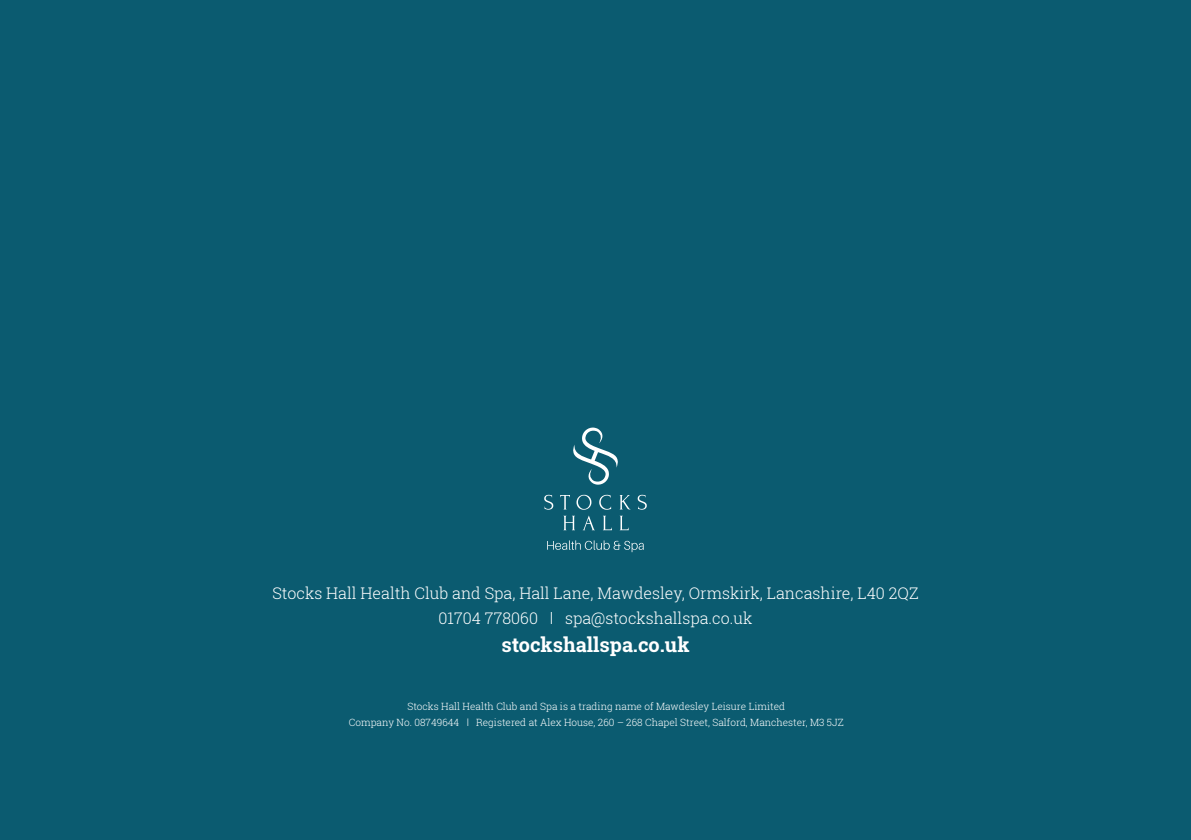
<style>
.page{position:relative;width:1191px;height:840px;background:#fff}
.page>*{position:absolute;margin:0;border:0;box-sizing:border-box;transform-origin:0 0}
.t1{font:700 20px "Roboto Slab";color:#fff}
.t2{font:300 16px/24.8px "Roboto Slab";color:#fff;text-align:center}
.t3{font:300 10px/16px "Roboto Slab";color:#fff;text-align:center}
.s1{font-family:"Roboto"}
</style>
<div class="page">
<div style="left:0;top:0;width:1191px;height:839px;background:#0b5b70"></div>
<svg style="left:573px;top:427px;width:45px;height:58px"></svg>
<svg style="left:547px;top:540px;width:97px;height:12px"></svg>
<svg style="left:544px;top:494px;width:9px;height:15px"></svg>
<svg style="left:560px;top:495px;width:10px;height:14px"></svg>
<svg style="left:576px;top:494px;width:15px;height:15px"></svg>
<svg style="left:599px;top:494px;width:12px;height:15px"></svg>
<svg style="left:619px;top:495px;width:11px;height:14px"></svg>
<svg style="left:637px;top:494px;width:10px;height:15px"></svg>
<svg style="left:563px;top:515px;width:12px;height:15px"></svg>
<svg style="left:583px;top:515px;width:12px;height:15px"></svg>
<svg style="left:603px;top:515px;width:9px;height:15px"></svg>
<svg style="left:619px;top:515px;width:9px;height:15px"></svg>
<h2 class="t2" style="left:272px;top:579px;width:647px">Stocks Hall Health Club and Spa, Hall Lane, Mawdesley, Ormskirk, Lancashire, L40 2QZ<br>01704 778060 <span class="s1">l</span> spa@stockshallspa.co.uk</h2>
<h1 class="t1" style="left:501px;top:630px;width:190px">stockshallspa.co.uk</h1>
<p class="t3" style="left:349px;top:698px;width:496px">Stocks Hall Health Club and Spa is a trading name of Mawdesley Leisure Limited<br>Company No. 08749644 <span class="s1">l</span> Registered at Alex House, 260 – 268 Chapel Street, Salford, Manchester, M3 5JZ</p>
</div>
